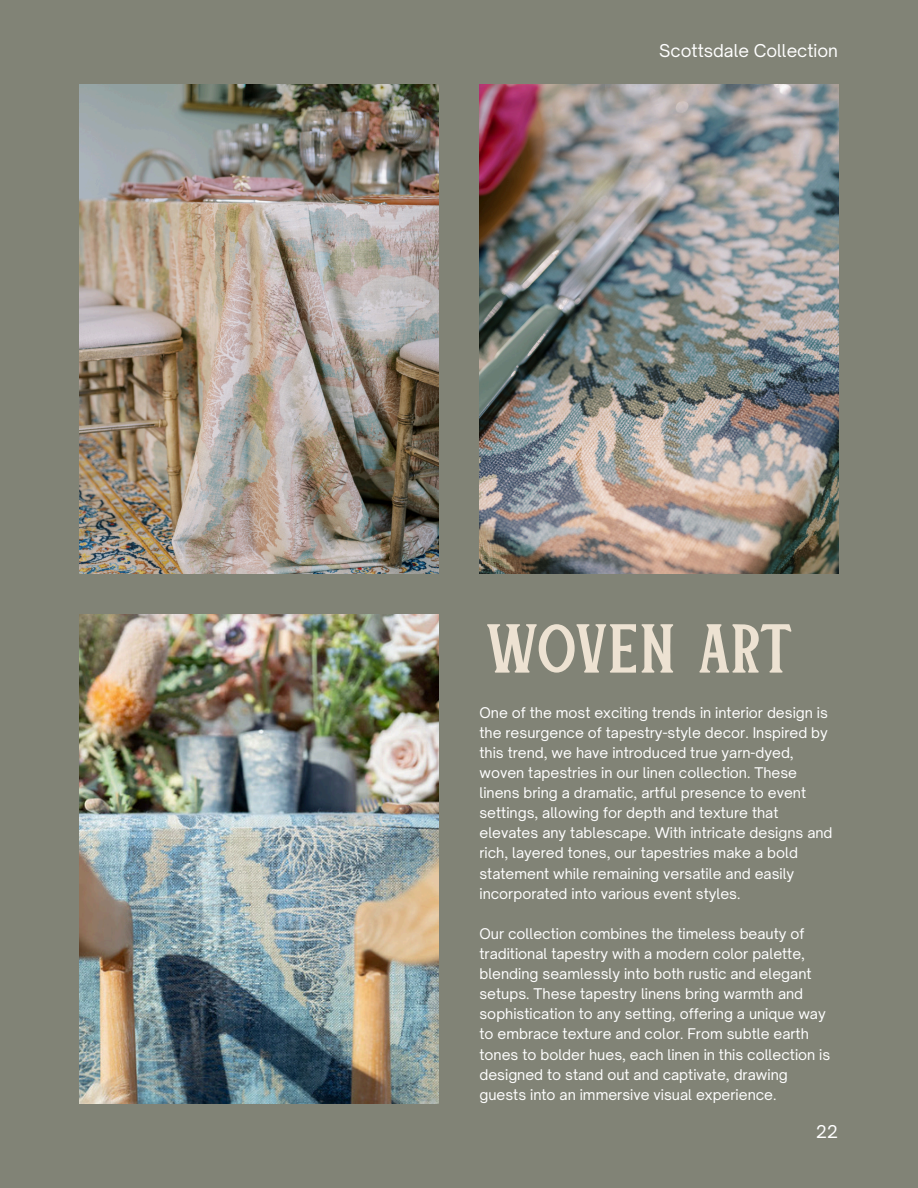
<style>
.page{position:relative;width:918px;height:1188px;background:#818376}
.page>*{position:absolute;margin:0;border:0;box-sizing:border-box;transform-origin:0 0}
.t1{font:91.95px "Silver Stone";color:#ede2d2}
.t2{font:16.95px "Open Sauce One";color:#fff}
.t3{font:14.1px/20.1px "Open Sauce One";color:#fff}
</style>
<div class="page">
<img style="left:80px;top:84px;width:359px;height:489px">
<img style="left:80px;top:614px;width:359px;height:490px">
<img style="left:479px;top:84px;width:359px;height:489px">
<h2 class="t2" style="left:659px;top:40px;width:180px">Scottsdale Collection</h2>
<p class="t1" style="left:486px;top:591px;width:308px">woven art</p>
<p class="t3" style="left:479px;top:702px;width:355px">One of the most exciting trends in interior design is the resurgence of tapestry-style decor. Inspired by this trend, we have introduced true yarn-dyed, woven tapestries in our linen collection. These linens bring a dramatic, artful presence to event settings, allowing for depth and texture that elevates any tablescape. With intricate designs and rich, layered tones, our tapestries make a bold statement while remaining versatile and easily incorporated into various event styles.</p>
<p class="t3" style="left:479px;top:923px;width:352px">Our collection combines the timeless beauty of traditional tapestry with a modern color palette, blending seamlessly into both rustic and elegant setups. These tapestry linens bring warmth and sophistication to any setting, offering a unique way to embrace texture and color. From subtle earth tones to bolder hues, each linen in this collection is designed to stand out and captivate, drawing guests into an immersive visual experience.</p>
<h1 class="t2" style="left:816px;top:1121px;width:23px">22</h1>
</div>
